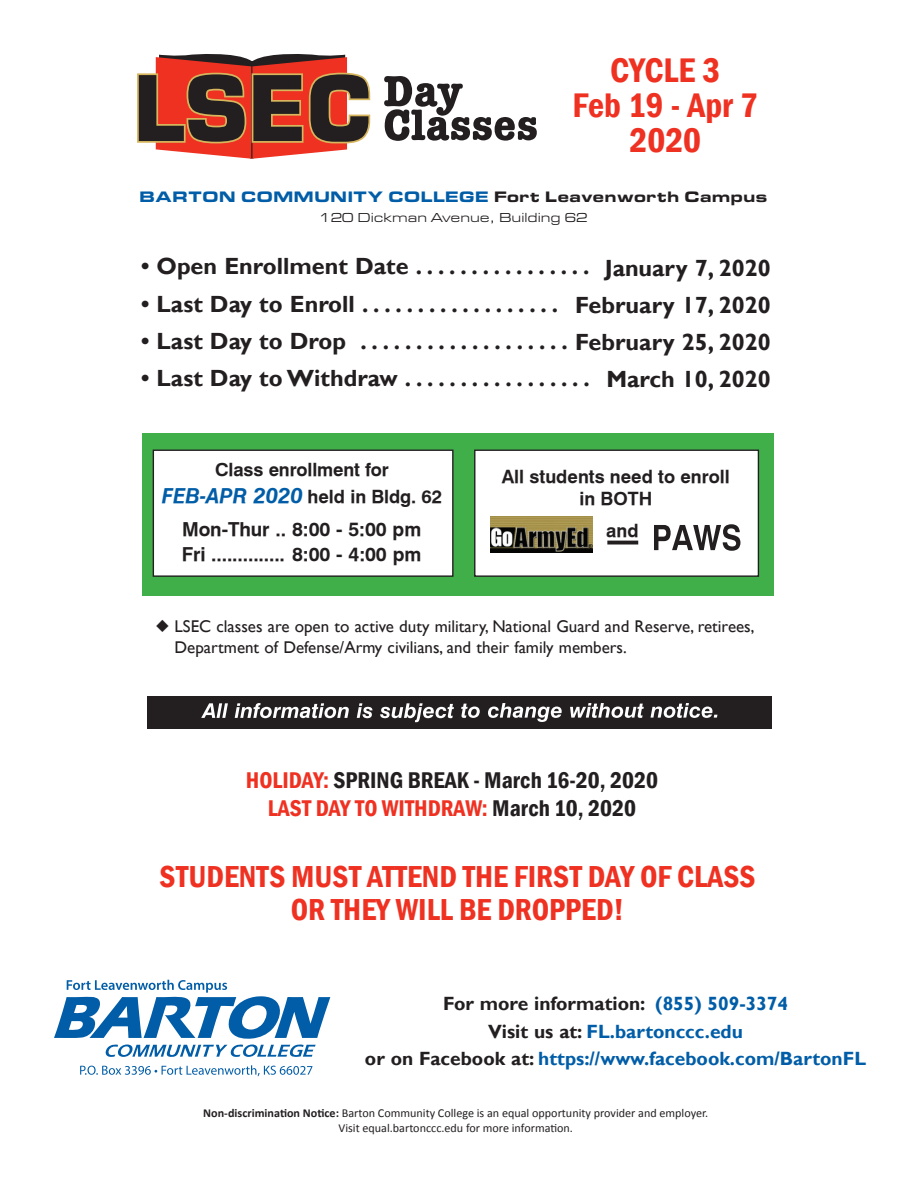
<style>
.page{position:relative;width:918px;height:1188px;background:#fff}
.page>*{position:absolute;margin:0;border:0;box-sizing:border-box;transform-origin:0 0}
.t1{font:700 87.9px "Eurostile";color:#231f20}
.t2{font:600 condensed 35.1px/34.8px "Franklin Gothic";color:#ef3122;text-align:center}
.t3{font:600 condensed 31.2px/33.2px "Franklin Gothic";color:#ef3122;text-align:center}
.t4{font:700 23.4px/37px "Gill Sans";color:#231f20;text-align:right}
.t5{font:600 condensed 23.4px "Franklin Gothic";color:#231f20}
.t6{font:600 condensed 23.4px "Franklin Gothic";color:#ef3122}
.t7{font:700 19.35px/24.9px "Geneva";letter-spacing:-.005em;color:#231f20}
.t8{font:700 19.2px/27.8px "Gill Sans";color:#015da7;text-align:center}
.t9{font:700 18.45px/21.5px "Geneva";color:#231f20;text-align:center}
.t10{font:700 18.3px/27.6px "Geneva";letter-spacing:-.01em;color:#231f20;text-align:center}
.t11{font:16.95px/20.7px "Gill Sans";color:#231f20}
.t12{font:15.75px "Eurostile Extended Black DTC";color:#015da7}
.t13{font:13.5px "Eurostile Extended Roman DTC";color:#231f20}
.t14{font:12.15px/14.5px "Calibri";color:#231f20;text-align:center}
.s1{color:#231f20}
.s2{font-style:italic;font-size:20.7px;color:#015da7}
.s3{font-style:italic;font-size:22.05px;color:#015da7}
.s4{color:#ef3122}
.s5{font-weight:700}
</style>
<div class="page">
<div style="left:147px;top:696px;width:624px;height:33px;background:#231f20"></div>
<svg style="left:461px;top:703px;width:256px;height:19px"></svg>
<svg style="left:201px;top:703px;width:253px;height:19px"></svg>
<div style="left:143px;top:434px;width:631px;height:162px;background:#40ae49"></div>
<div style="left:475px;top:450px;width:283px;height:126px;background:#fff"></div>
<div style="left:474px;top:450px;width:285px;height:127px;border:1px solid #231f20"></div>
<img style="left:491px;top:516px;width:102px;height:36px">
<div style="left:153px;top:450px;width:300px;height:126px;background:#fff"></div>
<div style="left:153px;top:450px;width:301px;height:127px;border:1px solid #231f20"></div>
<svg style="left:137px;top:54px;width:234px;height:105px"></svg>
<svg style="left:384px;top:76px;width:153px;height:65px"></svg>
<svg style="left:607px;top:541px;width:31px;height:4px"></svg>
<svg style="left:80px;top:1065px;width:232px;height:11px"></svg>
<svg style="left:54px;top:980px;width:276px;height:77px"></svg>
<svg style="left:654px;top:524px;width:86px;height:27px"></svg>
<h1 class="t1" style="left:134px;top:51px;width:239px">LSEC</h1>
<h2 class="t2" style="left:572px;top:52px;width:187px">CYCLE 3<br>Feb 19 - Apr 7<br>2020</h2>
<p class="t12" style="left:139px;top:188px;width:630px">BARTON COMMUNITY COLLEGE <span class="s1">Fort Leavenworth Campus</span></p>
<p class="t13" style="left:319px;top:210px;width:270px">120 Dickman Avenue, Building 62</p>
<p class="t4" style="left:141px;top:249px;width:450px">• Open Enrollment Date . . . . . . . . . . . . . . . .</p>
<p class="t4" style="left:141px;top:286px;width:419px">• Last Day to Enroll . . . . . . . . . . . . . . . . . .</p>
<p class="t4" style="left:141px;top:323px;width:631px">• Last Day to Drop . . . . . . . . . . . . . . . . . . . February 25, 2020</p>
<p class="t4" style="left:141px;top:360px;width:450px">• Last Day to Withdraw . . . . . . . . . . . . . . . . .</p>
<p class="t4" style="left:575px;top:250px;width:197px">January 7, 2020<br>February 17, 2020</p>
<p class="t4" style="left:606px;top:361px;width:166px">March 10, 2020</p>
<p class="t10" style="left:162px;top:455px;width:282px">Class enrollment for<br><span class="s2">FEB-APR</span> <span class="s3">2020</span> held in Bldg. 62</p>
<p class="t7" style="left:182px;top:517px;width:241px">Mon-Thur .. 8:00 - 5:00 pm<br>Fri .............. 8:00 - 4:00 pm</p>
<p class="t9" style="left:502px;top:466px;width:230px">All students need to enroll in BOTH</p>
<p class="t9" style="left:606px;top:520px;width:34px">and</p>
<p class="t11" style="left:175px;top:617px;width:581px;text-indent:-19px">◆ LSEC classes are open to active duty military, National Guard and Reserve, retirees,<br>Department of Defense/Army civilians, and their family members.</p>
<p class="t5" style="left:246px;top:764px;width:414px"><span class="s4">HOLIDAY:</span> SPRING BREAK - March 16-20, 2020</p>
<p class="t6" style="left:268px;top:793px;width:370px">LAST DAY TO WITHDRAW: <span class="s1">March 10, 2020</span></p>
<h3 class="t3" style="left:160px;top:860px;width:597px">STUDENTS MUST ATTEND THE FIRST DAY OF CLASS<br>OR THEY WILL BE DROPPED!</h3>
<p class="t8" style="left:365px;top:990px;width:503px"><span class="s1">For more information:</span> (855) 509-3374<br><span class="s1">Visit us at:</span> FL.bartonccc.edu<br><span class="s1">or on Facebook at:</span> https://www.facebook.com/BartonFL</p>
<p class="t14" style="left:203px;top:1106px;width:506px"><span class="s5">Non-discrimination Notice:</span> Barton Community College is an equal opportunity provider and employer.<br>Visit equal.bartonccc.edu for more information.</p>
</div>
